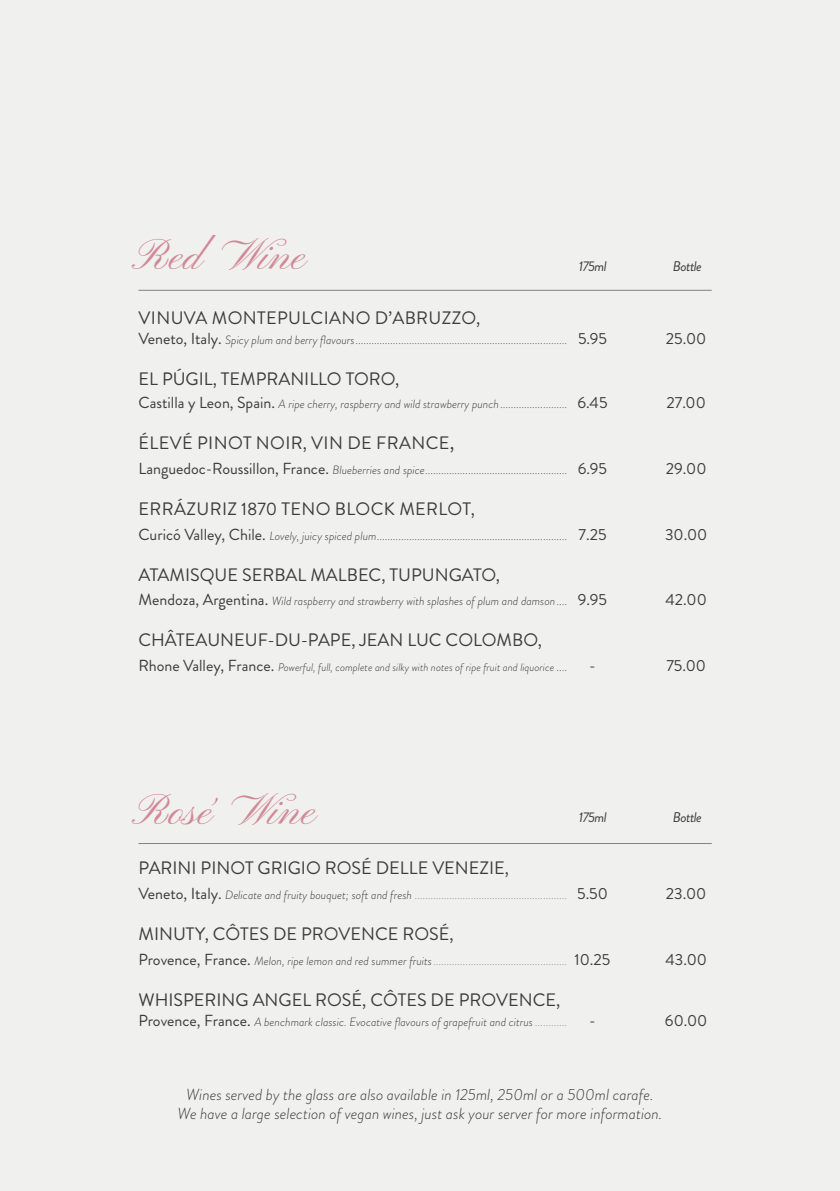
<style>
.page{position:relative;width:840px;height:1191px;background:#fff}
.page>*{position:absolute;margin:0;border:0;box-sizing:border-box;transform-origin:0 0}
.t1{font:44px "Pinyon Script";color:#d08997}
.t2{font:18px "Brandon Grotesque";color:#3c3c3b}
.t3{font:18px "Brandon Grotesque";letter-spacing:.02em;color:#3c3c3b}
.t4{font:italic 300 16px/19.2px "Brandon Grotesque";color:#3c3c3b;text-align:center}
.t5{font:16px "Brandon Grotesque";color:#3c3c3b}
.t6{font:italic 14px "Brandon Grotesque";letter-spacing:-.04em;color:#3c3c3b}
.t7{font:300 12px "Brandon Grotesque";color:#3c3c3b}
.t8{font:italic 300 12px "Brandon Grotesque";color:#3c3c3b}
.t9{font:300 12px "Brandon Grotesque";color:#81837e}
.t10{font:italic 300 11px "Brandon Grotesque";color:#3c3c3b}
.s1{font-weight:400;font-size:16px}
.s2{font-style:italic}
.s3{font-weight:400;font-style:normal;font-size:16px}
.s4{font-style:normal}
.s5{font-size:20px}
.s6{font-style:normal;font-size:12px}
.s7{font-weight:400;font-size:16px;color:#3c3c3b}
.s8{font-style:italic;color:#3c3c3b}
.s9{font-style:normal;color:#81837e}
</style>
<div class="page">
<div style="left:0;top:0;width:839px;height:1191px;background:#f0f0ee"></div>
<hr style="left:138px;top:290px;width:573px;height:1px;background:#81837e">
<hr style="left:138px;top:843px;width:573px;height:1px;background:#81837e">
<h1 class="t1" style="left:138px;top:231px;width:171px">Red Wine</h1>
<p class="t6" style="left:578px;top:257px;width:29px">175ml</p>
<p class="t6" style="left:672px;top:257px;width:30px">Bottle</p>
<h2 class="t3" style="left:138px;top:305px;width:343px">VINUVA MONTEPULCIANO D’ABRUZZO,</h2>
<p class="t7" style="left:138px;top:331px;width:470px"><span class="s1">Veneto, Italy.</span> <span class="s2">Spicy plum and berry flavours</span>............................................................................... <span class="s1">5.95</span></p>
<h3 class="t5" style="left:665px;top:327px;width:42px">25.00</h3>
<h2 class="t2" style="left:138px;top:366px;width:262px">EL PÚGIL, TEMPRANILLO TORO,</h2>
<p class="t8" style="left:138px;top:395px;width:470px"><span class="s3">Castilla y Leon, Spain.</span> A ripe cherry, raspberry and wild strawberry punch<span class="s4">.........................</span> <span class="s3">6.45</span></p>
<h3 class="t5" style="left:666px;top:391px;width:41px">27.00</h3>
<h2 class="t3" style="left:138px;top:430px;width:317px">ÉLEVÉ PINOT NOIR, VIN DE FRANCE<span class="s5">,</span></h2>
<p class="t7" style="left:138px;top:461px;width:470px"><span class="s1">Languedoc-Roussillon, France.</span> <span class="s2">Blueberries and spice</span>..................................................... <span class="s1">6.95</span></p>
<h3 class="t5" style="left:665px;top:457px;width:42px">29.00</h3>
<h2 class="t3" style="left:138px;top:496px;width:338px">ERRÁZURIZ 1870 TENO BLOCK MERLOT,</h2>
<p class="t7" style="left:138px;top:527px;width:469px"><span class="s1">Curicó Valley, Chile.</span> <span class="s2">Lovely, juicy spiced plum</span>....................................................................... <span class="s1">7.25</span></p>
<h3 class="t5" style="left:664px;top:523px;width:44px">30.00</h3>
<h2 class="t2" style="left:138px;top:562px;width:363px">ATAMISQUE SERBAL MALBEC, TUPUNGATO,</h2>
<p class="t8" style="left:138px;top:592px;width:470px"><span class="s3">Mendoza, Argentina.</span> Wild raspberry and strawberry with splashes of plum and damson<span class="s4">....</span> <span class="s3">9.95</span></p>
<h3 class="t5" style="left:665px;top:588px;width:43px">42.00</h3>
<h2 class="t2" style="left:138px;top:627px;width:404px">CHÂTEAUNEUF-DU-PAPE, JEAN LUC COLOMBO,</h2>
<p class="t10" style="left:138px;top:659px;width:430px"><span class="s3">Rhone Valley, France.</span> Powerful, full, complete and silky with notes of ripe fruit and liquorice <span class="s6">....</span></p>
<h3 class="t5" style="left:589px;top:654px;width:8px">-</h3>
<h3 class="t5" style="left:666px;top:654px;width:41px">75.00</h3>
<h1 class="t1" style="left:138px;top:785px;width:180px">Rosé Wine</h1>
<p class="t6" style="left:578px;top:807px;width:29px">175ml</p>
<p class="t6" style="left:672px;top:807px;width:30px">Bottle</p>
<h2 class="t2" style="left:138px;top:855px;width:372px">PARINI PINOT GRIGIO ROSÉ DELLE VENEZIE,</h2>
<p class="t9" style="left:138px;top:887px;width:470px"><span class="s7">Veneto, Italy.</span> <span class="s8">Delicate and fruity bouquet; soft and fresh</span> ......................................................... <span class="s7">5.50</span></p>
<h3 class="t5" style="left:665px;top:882px;width:42px">23.00</h3>
<h2 class="t2" style="left:138px;top:921px;width:316px">MINUTY, CÔTES DE PROVENCE ROSÉ,</h2>
<p class="t9" style="left:138px;top:953px;width:473px"><span class="s7">Provence, France.</span> <span class="s8">Melon, ripe lemon and red summer fruits</span>.................................................. <span class="s7">10.25</span></p>
<h3 class="t5" style="left:665px;top:949px;width:43px">43.00</h3>
<h2 class="t2" style="left:138px;top:987px;width:423px">WHISPERING ANGEL ROSÉ, CÔTES DE PROVENCE,</h2>
<p class="t8" style="left:138px;top:1014px;width:430px"><span class="s3">Provence, France.</span> A benchmark classic. Evocative flavours of grapefruit and citrus<span class="s9">............</span></p>
<h3 class="t5" style="left:589px;top:1010px;width:8px">-</h3>
<h3 class="t5" style="left:664px;top:1010px;width:44px">60.00</h3>
<h3 class="t4" style="left:177px;top:1084px;width:486px">Wines served by the glass are also available in 125ml, 250ml or a 500ml carafe.<br>We have a large selection of vegan wines, just ask your server for more information.</h3>
</div>
